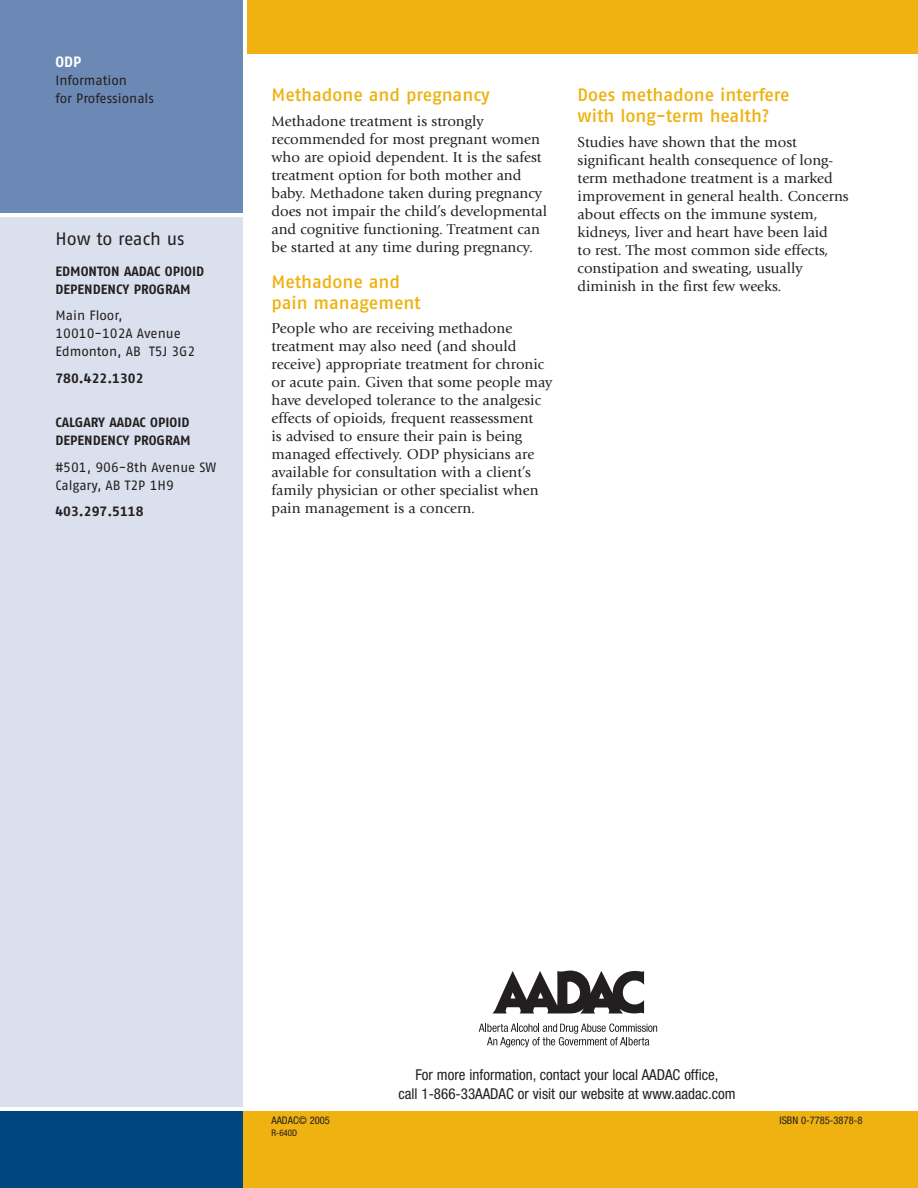
<style>
.page{position:relative;width:918px;height:1188px;background:#fff}
.page>*{position:absolute;margin:0;border:0;box-sizing:border-box;transform-origin:0 0}
.t1{font:18px/21px "Fago No Med Tf";color:#efb211}
.t2{font:18px "Fago No Regular Tf";letter-spacing:-.005em;color:#231f20}
.t3{font:15px/18px "Giovanni";color:#231f20}
.t4{font:condensed 15px/19.5px "Helvetica Neue";color:#231f20;text-align:center}
.t5{font:700 15px "Fago No";color:#fff}
.t6{font:13.5px/18px "Fago No Regular Tf";color:#231f20}
.t7{font:13.5px/18px "Fago No Bold Tf";color:#231f20}
.t8{font:condensed 10.5px "Helvetica Neue";color:#231f20}
.t9{font:condensed 9px "Helvetica Neue";color:#231f20}
</style>
<div class="page">
<div style="left:0;top:0;width:243px;height:213px;background:#6b89b4"></div>
<div style="left:243px;top:1111px;width:675px;height:77px;background:#efb211"></div>
<div style="left:0;top:1111px;width:243px;height:77px;background:#00467e"></div>
<div style="left:247px;top:0;width:671px;height:54px;background:#efb211"></div>
<div style="left:0;top:217px;width:243px;height:890px;background:#dae0ed"></div>
<svg style="left:479px;top:1024px;width:178px;height:23px"></svg>
<svg style="left:492px;top:970px;width:152px;height:44px"></svg>
<p class="t5" style="left:56px;top:57px;width:27px">ODP</p>
<p class="t6" style="left:56px;top:73px;width:100px">Information<br>for Professionals</p>
<p class="t2" style="left:56px;top:232px;width:131px">How to reach us</p>
<p class="t7" style="left:56px;top:264px;width:150px">EDMONTON AADAC OPIOID<br>DEPENDENCY PROGRAM</p>
<p class="t6" style="left:56px;top:308px;width:141px">Main Floor,<br>10010-102A Avenue<br>Edmonton, AB T5J 3G2</p>
<p class="t7" style="left:56px;top:371px;width:90px">780.422.1302</p>
<p class="t7" style="left:56px;top:416px;width:137px">CALGARY AADAC OPIOID<br>DEPENDENCY PROGRAM</p>
<p class="t6" style="left:56px;top:460px;width:162px">#501, 906-8th Avenue SW<br>Calgary, AB T2P 1H9</p>
<p class="t7" style="left:56px;top:505px;width:90px">403.297.5118</p>
<p class="t1" style="left:271px;top:87px;width:220px">Methadone and pregnancy</p>
<p class="t3" style="left:271px;top:113px;width:277px">Methadone treatment is strongly recommended for most pregnant women who are opioid dependent. It is the safest treatment option for both mother and baby. Methadone taken during pregnancy does not impair the child’s developmental and cognitive functioning. Treatment can be started at any time during pregnancy.</p>
<p class="t1" style="left:271px;top:273px;width:151px">Methadone and pain management</p>
<p class="t3" style="left:271px;top:320px;width:282px">People who are receiving methadone treatment may also need (and should receive) appropriate treatment for chronic or acute pain. Given that some people may have developed tolerance to the analgesic effects of opioids, frequent reassessment<br>is advised to ensure their pain is being managed effectively. ODP physicians are available for consultation with a client’s family physician or other specialist when pain management is a concern.</p>
<p class="t1" style="left:578px;top:87px;width:214px">Does methadone interfere with long-term health?</p>
<p class="t3" style="left:578px;top:134px;width:273px">Studies have shown that the most significant health consequence of long&shy;term methadone treatment is a marked improvement in general health. Concerns about effects on the immune system, kidneys, liver and heart have been laid<br>to rest. The most common side effects, constipation and sweating, usually diminish in the first few weeks.</p>
<p class="t4" style="left:398px;top:1066px;width:339px">For more information, contact your local AADAC office,<br>call 1-866-33AADAC or visit our website at www.aadac.com</p>
<p class="t8" style="left:272px;top:1117px;width:60px">AADAC© 2005</p>
<p class="t8" style="left:780px;top:1117px;width:84px">ISBN 0-7785-3878-8</p>
<p class="t9" style="left:272px;top:1130px;width:27px">R-640D</p>
</div>
